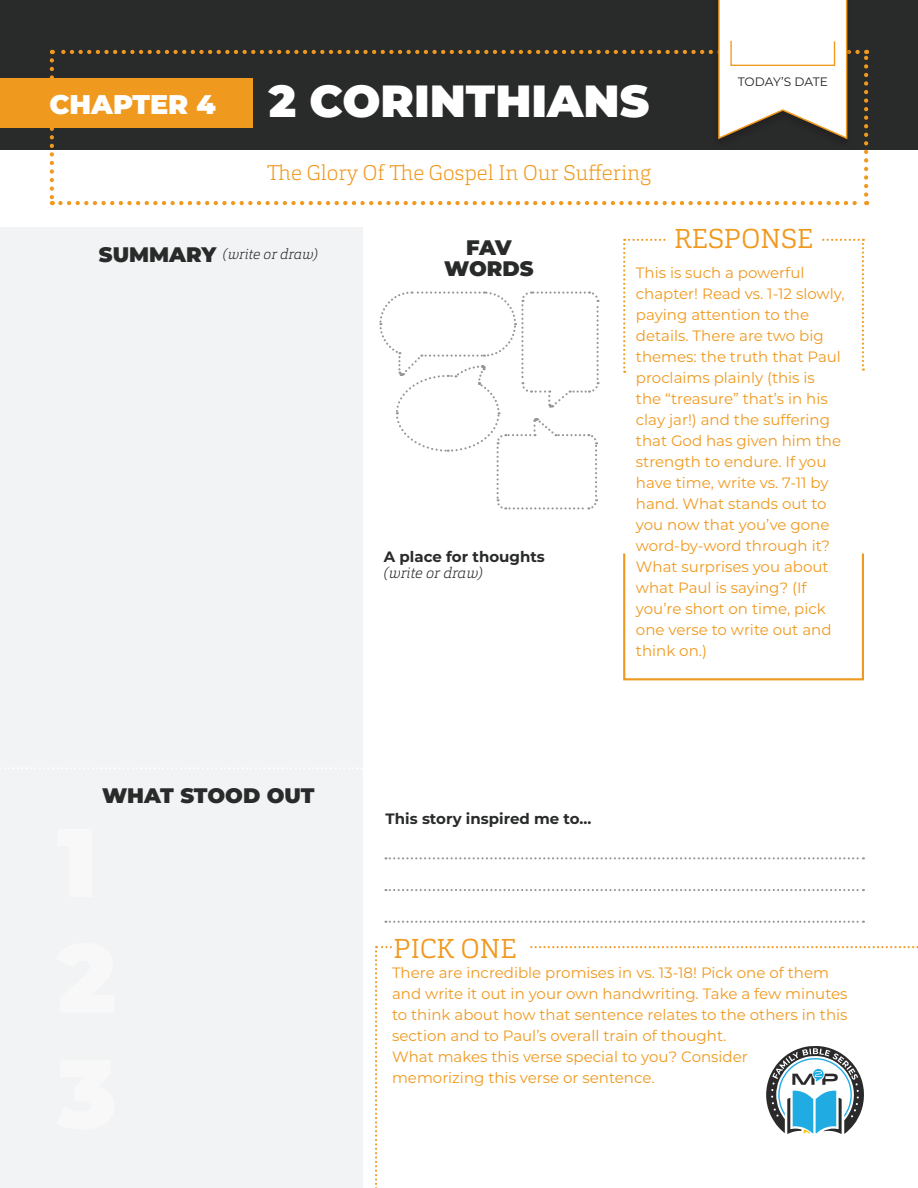
<style>
.page{position:relative;width:918px;height:1188px;background:#fff}
.page>*{position:absolute;margin:0;border:0;box-sizing:border-box;transform-origin:0 0}
.t1{font:900 45px "Montserrat";color:#fff}
.t2{font:300 27px "Cargan";letter-spacing:.01em;color:#f0991f}
.t3{font:900 27px "Montserrat";color:#fff}
.t4{font:200 21px "Cargan";color:#f0991f}
.t5{font:900 21px/21px "Montserrat";letter-spacing:-.01em;color:#292a2a;text-align:center}
.t6{font:15px/21px "Montserrat";color:#f0991f}
.t7{font:700 15px "Montserrat";color:#292a2a}
.t8{font:italic 200 15px "Cargan";color:#292a2a}
.t9{font:italic 200 14.4px "Cargan";color:#292a2a}
.t10{font:12.15px "Montserrat";letter-spacing:-.01em;color:#231f20}
.s1{font-family:"Montserrat";font-weight:900;font-style:normal;font-size:21px}
</style>
<div class="page">
<div style="left:0;top:227px;width:363px;height:961px;background:#f2f3f4"></div>
<div style="left:0;top:0;width:918px;height:149px;background:#292a2a"></div>
<svg style="left:50px;top:0;width:818px;height:205px"></svg>
<div style="left:0;top:78px;width:253px;height:50px;background:#f0991f"></div>
<svg style="left:0;top:768px;width:363px;height:1px"></svg>
<svg style="left:379px;top:291px;width:221px;height:219px"></svg>
<svg style="left:385px;top:857px;width:479px;height:2px"></svg>
<svg style="left:385px;top:889px;width:479px;height:2px"></svg>
<svg style="left:385px;top:921px;width:479px;height:2px"></svg>
<div style="left:623px;top:552px;width:241px;height:128px;border:2px solid #f0991f"></div>
<svg style="left:623px;top:239px;width:241px;height:134px"></svg>
<div style="left:668px;top:227px;width:151px;height:21px;background:#fff"></div>
<svg style="left:375px;top:946px;width:543px;height:242px"></svg>
<p class="t3" style="left:50px;top:84px;width:168px">CHAPTER 4</p>
<h1 class="t1" style="left:269px;top:67px;width:382px">2 CORINTHIANS</h1>
<p class="t4" style="left:267px;top:159px;width:386px">The Glory Of The Gospel In Our Suffering</p>
<p class="t10" style="left:738px;top:74px;width:92px">TODAY’S DATE</p>
<p class="t9" style="left:99px;top:245px;width:220px"><span class="s1">SUMMARY</span> (write or draw)</p>
<h3 class="t5" style="left:444px;top:236px;width:91px">FAV<br>WORDS</h3>
<p class="t7" style="left:384px;top:546px;width:163px">A place for thoughts</p>
<p class="t8" style="left:384px;top:564px;width:100px">(write or draw)</p>
<p class="t2" style="left:674px;top:221px;width:141px">RESPONSE</p>
<p class="t6" style="left:636px;top:262px;width:210px">This is such a powerful chapter! Read vs. 1-12 slowly, paying attention to the details. There are two big themes: the truth that Paul proclaims plainly (this is<br>the “treasure” that’s in his clay jar!) and the suffering that God has given him the strength to endure. If you have time, write vs. 7-11 by hand. What stands out to you now that you’ve gone word-by-word through it?<br>What surprises you about what Paul is saying? (If you’re short on time, pick one verse to write out and think on.)</p>
<h3 class="t5" style="left:102px;top:784px;width:214px">WHAT STOOD OUT</h3>
<p class="t7" style="left:386px;top:808px;width:207px">This story inspired me to...</p>
<p class="t2" style="left:393px;top:931px;width:125px">PICK ONE</p>
<p class="t6" style="left:392px;top:962px;width:457px">There are incredible promises in vs. 13-18! Pick one of them and write it out in your own handwriting. Take a few minutes to think about how that sentence relates to the others in this section and to Paul’s overall train of thought.<br>What makes this verse special to you? Consider<br>memorizing this verse or sentence.</p>
</div>
